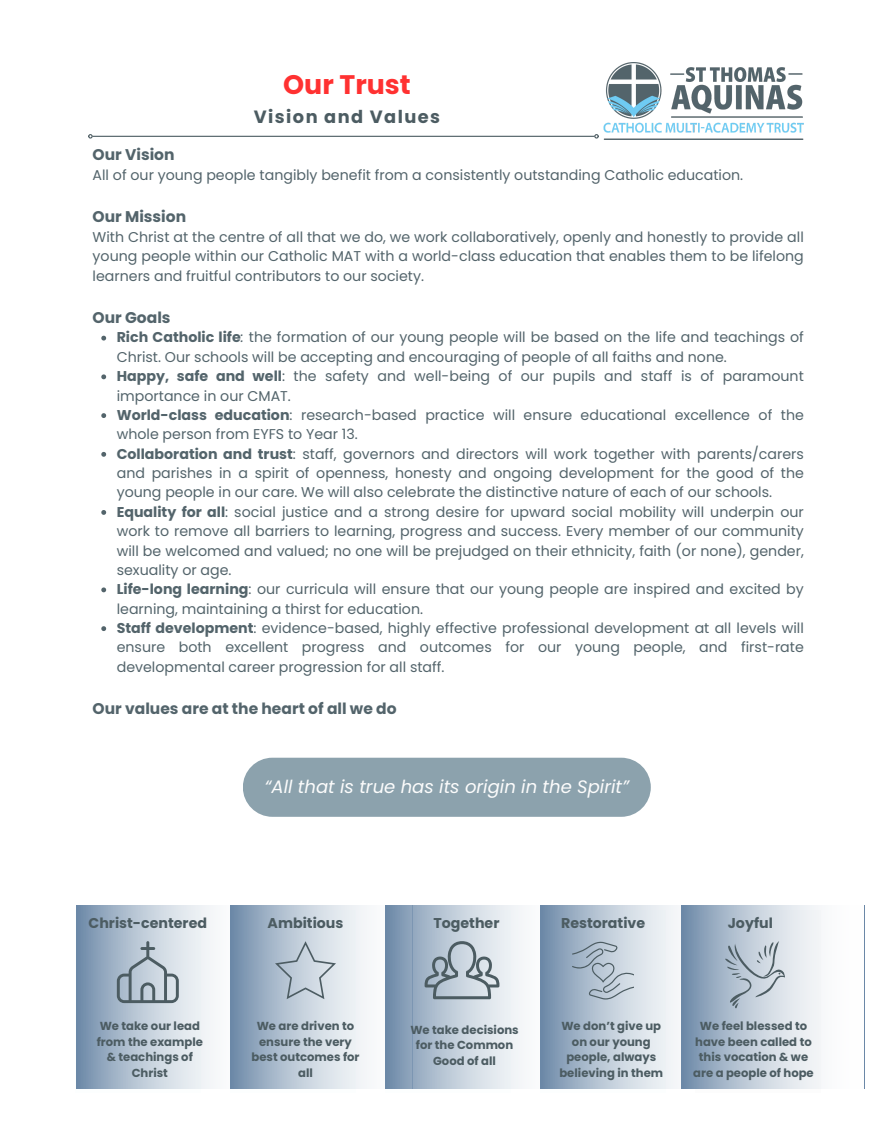
<style>
.page{position:relative;width:894px;height:1148px;background:#fff}
.page>*{position:absolute;margin:0;border:0;box-sizing:border-box;transform-origin:0 0}
.t1{font:700 26.85px "Poppins";color:#ff3131}
.t2{font:italic 18px "Poppins";color:#fcfcfc}
.t3{font:700 17.7px "Poppins";letter-spacing:.08em;color:#4c5c62}
.t4{font:700 15.45px "Poppins";color:#53646b}
.t5{font:14.25px/19.4px "Poppins";color:#53646b;text-align:justify}
.t6{font:700 14.25px "Poppins";color:#4c5c62}
.t7{font:700 11.55px/15.5px "Poppins";color:#4c5c62;text-align:center}
.s1{font-weight:700}
.s2{font-style:italic}
</style>
<div class="page">
<svg style="left:101px;top:336px;width:5px;height:4px"></svg>
<svg style="left:101px;top:374px;width:5px;height:5px"></svg>
<svg style="left:101px;top:413px;width:5px;height:5px"></svg>
<svg style="left:101px;top:452px;width:5px;height:5px"></svg>
<svg style="left:101px;top:510px;width:5px;height:5px"></svg>
<svg style="left:101px;top:587px;width:5px;height:5px"></svg>
<svg style="left:101px;top:626px;width:5px;height:5px"></svg>
<svg style="left:76px;top:1088px;width:124px;height:1px"></svg>
<svg style="left:230px;top:1088px;width:125px;height:1px"></svg>
<svg style="left:540px;top:1088px;width:125px;height:1px"></svg>
<svg style="left:385px;top:1088px;width:125px;height:1px"></svg>
<svg style="left:695px;top:1088px;width:125px;height:1px"></svg>
<div style="left:243px;top:757px;width:407px;height:59px;background:#8ca2ad;border-radius:30px"></div>
<img style="left:603px;top:63px;width:200px;height:76px">
<hr style="left:92px;top:136px;width:502px;height:1px;background:#4c5c62">
<svg style="left:88px;top:134px;width:5px;height:5px"></svg>
<svg style="left:594px;top:134px;width:4px;height:5px"></svg>
<svg style="left:76px;top:906px;width:137px;height:182px;background:#b8c6d5"></svg>
<svg style="left:230px;top:906px;width:137px;height:182px;background:#b9c7d5"></svg>
<svg style="left:385px;top:906px;width:137px;height:182px;background:#b8c6d5"></svg>
<svg style="left:540px;top:906px;width:137px;height:182px;background:#bbc8d6"></svg>
<svg style="left:681px;top:906px;width:140px;height:182px;background:#bac7d5"></svg>
<svg style="left:117px;top:941px;width:62px;height:62px;background:#a9b6c1"></svg>
<svg style="left:275px;top:941px;width:61px;height:58px;background:#bcc7d2"></svg>
<svg style="left:424px;top:941px;width:75px;height:58px;background:#a9b5bf"></svg>
<svg style="left:572px;top:941px;width:61px;height:58px;background:#aebcca"></svg>
<svg style="left:723px;top:941px;width:61px;height:68px;background:#b5c1cc"></svg>
<h1 class="t1" style="left:283px;top:66px;width:129px">Our Trust</h1>
<p class="t3" style="left:254px;top:105px;width:188px">Vision and Values</p>
<p class="t4" style="left:93px;top:144px;width:83px">Our Vision</p>
<p class="t5" style="left:93px;top:165px;width:652px">All of our young people tangibly benefit from a consistently outstanding Catholic education.</p>
<p class="t4" style="left:93px;top:206px;width:95px">Our Mission</p>
<p class="t5" style="left:93px;top:227px;width:712px">With Christ at the centre of all that we do, we work collaboratively, openly and honestly to provide all young people within our Catholic MAT with a world-class education that enables them to be lifelong learners and fruitful contributors to our society.</p>
<p class="t4" style="left:93px;top:307px;width:79px">Our Goals</p>
<p class="t5" style="left:117px;top:328px;width:688px;text-align:left"><span class="s1">Rich Catholic life</span><span class="s2">:</span> the formation of our young people will be based on the life and teachings of Christ. Our schools will be accepting and encouraging of people of all faiths and none.<br><span class="s1">Happy, safe and well</span>: the safety and well-being of our pupils and staff is of paramount importance in our CMAT.<br><span class="s1">World-class education</span>: research-based practice will ensure educational excellence of the whole person from EYFS to Year 13.<br><span class="s1">Collaboration and trust</span>: staff, governors and directors will work together with parents/carers and parishes in a spirit of openness, honesty and ongoing development for the good of the young people in our care. We will also celebrate the distinctive nature of each of our schools.<br><span class="s1">Equality for all</span>: social justice and a strong desire for upward social mobility will underpin our work to remove all barriers to learning, progress and success. Every member of our community will be welcomed and valued; no one will be prejudged on their ethnicity, faith (or none), gender, sexuality or age.<br><span class="s1">Life-long learning</span>: our curricula will ensure that our young people are inspired and excited by learning, maintaining a thirst for education.<br><span class="s1">Staff development</span>: evidence-based, highly effective professional development at all levels will ensure both excellent progress and outcomes for our young people, and first-rate developmental career progression for all staff.</p>
<p class="t4" style="left:93px;top:698px;width:305px">Our values are at the heart of all we do</p>
<p class="t2" style="left:265px;top:774px;width:365px">“All that is true has its origin in the Spirit”</p>
<p class="t6" style="left:89px;top:912px;width:120px">Christ-centered</p>
<p class="t6" style="left:267px;top:912px;width:77px">Ambitious</p>
<p class="t6" style="left:433px;top:912px;width:67px">Together</p>
<p class="t6" style="left:561px;top:912px;width:85px">Restorative</p>
<p class="t6" style="left:727px;top:912px;width:47px">Joyful</p>
<p class="t7" style="left:97px;top:1018px;width:108px">We take our lead from the example &amp; teachings of<br>Christ</p>
<p class="t7" style="left:251px;top:1018px;width:110px">We are driven to ensure the very best outcomes for all</p>
<p class="t7" style="left:410px;top:1022px;width:110px">We take decisions for the Common<br>Good of all</p>
<p class="t7" style="left:559px;top:1018px;width:105px">We don’t give up on our young people, always believing in them</p>
<p class="t7" style="left:693px;top:1018px;width:122px">We feel blessed to have been called to this vocation &amp; we are a people of hope</p>
</div>
